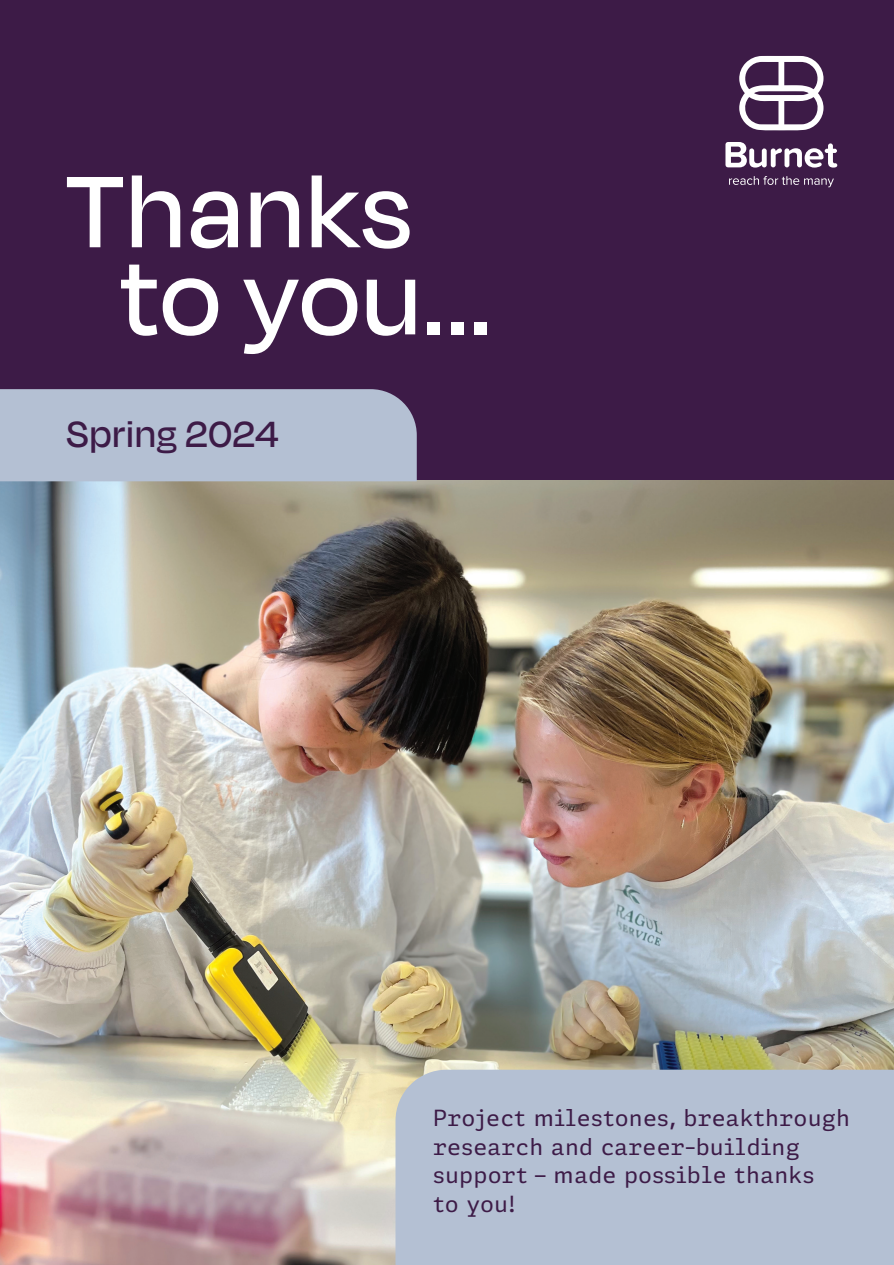
<style>
.page{position:relative;width:894px;height:1265px;background:#fff}
.page>*{position:absolute;margin:0;border:0;box-sizing:border-box;transform-origin:0 0}
.t1{font:500 117px/87px "Degular Display";letter-spacing:.03em;color:#fff}
.t2{font:500 42px "Degular Display";letter-spacing:.03em;color:#3d1b47}
.t3{font:22.5px/28.5px "Adelle Mono Flex";letter-spacing:.01em;color:#3d1b47}
</style>
<div class="page">
<div style="left:0;top:0;width:893px;height:482px;background:#3d1b47"></div>
<img style="left:0;top:480px;width:893px;height:784px">
<div style="left:395px;top:1069px;width:498px;height:195px;background:#b4c0d3"></div>
<svg style="left:729px;top:176px;width:104px;height:11px"></svg>
<svg style="left:725px;top:142px;width:112px;height:25px"></svg>
<svg style="left:739px;top:56px;width:84px;height:74px"></svg>
<div style="left:0;top:389px;width:417px;height:92px;background:#b4c0d3"></div>
<h1 class="t1" style="left:120px;top:164px;width:371px;text-indent:-54px">Thanks to you...</h1>
<h2 class="t2" style="left:66px;top:409px;width:213px">Spring 2024</h2>
<p class="t3" style="left:433px;top:1103px;width:418px">Project milestones, breakthrough research and career-building support – made possible thanks<br>to you!</p>
</div>
